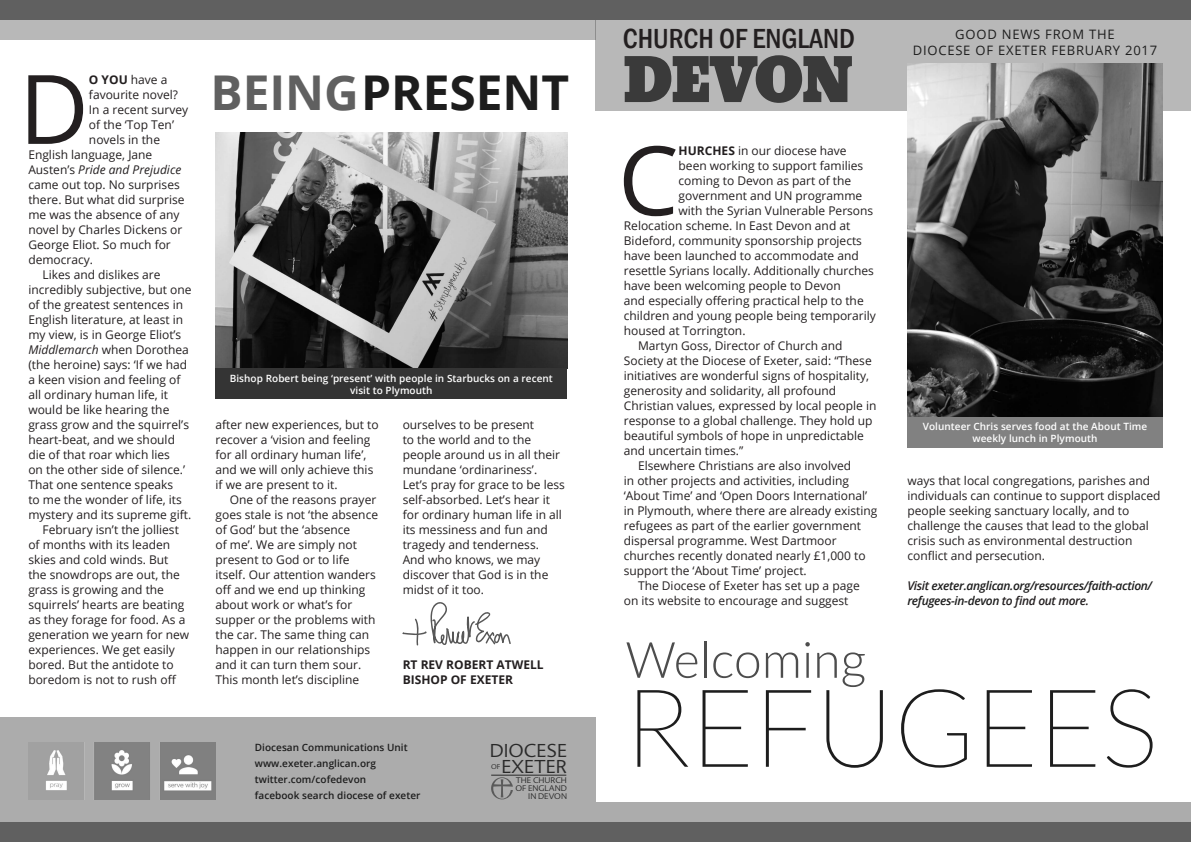
<style>
.page{position:relative;width:1191px;height:842px;background:#fff}
.page>*{position:absolute;margin:0;border:0;box-sizing:border-box;transform-origin:0 0}
.t1{font:100 109px "Lato";color:#1d1d1d}
.t2{font:96px "Open Sans";color:#231f20}
.t3{font:58px "Bevan";letter-spacing:-.05em;color:#3a3a3a}
.t4{font:300 50px "Lato";color:#4d4d4d}
.t5{font:700 47.9px "Open Sans";color:#1d1d1d}
.t6{font:500 condensed 28.4px "Franklin Gothic";color:#231f20}
.t7{font:300 18.2px "Advert OT";color:#292929}
.t8{font:13px/16px "Open Sans";letter-spacing:.06em;color:#1d1d1d;text-align:center}
.t9{font:12px/15px "Open Sans";color:#231f20}
.t10{font:italic 600 12px/15px "Open Sans";letter-spacing:-.03em;color:#1d1d1d}
.t11{font:700 12px/15px "Open Sans";color:#231f20}
.t12{font:italic 12px "Open Sans";color:#231f20}
.t13{font:600 10px/12px "Open Sans";letter-spacing:.005em;color:#fff;text-align:center}
.t14{font:600 10px/15.7px "Open Sans";letter-spacing:.005em;color:#1d1d1d}
.t15{font:300 8px/7.9px "Advert OT";color:#292929;text-align:right}
.t16{font:300 6.7px "Advert OT";color:#292929}
.s1{font-weight:700}
.s2{font-style:normal}
.s3{font-style:italic}
.s4{color:#606060}
.s5{color:#231f20}
</style>
<div class="page">
<div style="left:595px;top:802px;width:596px;height:20px;background:#acacac"></div>
<div style="left:595px;top:822px;width:596px;height:20px;background:#606060"></div>
<div style="left:595px;top:20px;width:596px;height:91px;background:#b8b8b8"></div>
<div style="left:595px;top:0;width:596px;height:20px;background:#606060"></div>
<div style="left:907px;top:417px;width:255px;height:31px;background:#818181"></div>
<img style="left:907px;top:63px;width:255px;height:354px">
<div style="left:0;top:717px;width:595px;height:105px;background:#acacac"></div>
<svg style="left:491px;top:777px;width:22px;height:22px"></svg>
<hr style="left:491px;top:775px;width:75px;height:1px;background:#292929">
<div style="left:0;top:0;width:595px;height:20px;background:#606060"></div>
<img style="left:28px;top:743px;width:188px;height:56px">
<div style="left:0;top:822px;width:595px;height:20px;background:#606060"></div>
<div style="left:0;top:20px;width:595px;height:20px;background:#b8b8b8"></div>
<img style="left:215px;top:132px;width:352px;height:236px">
<div style="left:215px;top:368px;width:352px;height:31px;background:#343434"></div>
<svg style="left:403px;top:602px;width:108px;height:43px"></svg>
<h2 class="t2" style="left:19px;top:43px;width:72px">D</h2>
<p class="t9" style="left:89px;top:72px;width:80px"><span class="s1">O YOU</span> have a</p>
<p class="t9" style="left:89px;top:87px;width:90px">favourite novel?</p>
<p class="t9" style="left:89px;top:102px;width:101px">In a recent survey</p>
<p class="t9" style="left:89px;top:117px;width:87px">of the ‘Top Ten’</p>
<p class="t9" style="left:89px;top:132px;width:73px">novels in the</p>
<p class="t9" style="left:28px;top:147px;width:125px">English language, Jane</p>
<p class="t12" style="left:28px;top:161px;width:154px"><span class="s2">Austen’s</span> Pride and Prejudice</p>
<p class="t9" style="left:28px;top:177px;width:153px">came out top. No surprises</p>
<p class="t9" style="left:28px;top:192px;width:158px">there. But what did surprise</p>
<p class="t9" style="left:28px;top:207px;width:153px">me was the absence of any</p>
<p class="t9" style="left:28px;top:222px;width:156px">novel by Charles Dickens or</p>
<p class="t9" style="left:28px;top:237px;width:144px">George Eliot. So much for</p>
<p class="t9" style="left:28px;top:252px;width:66px">democracy.</p>
<p class="t9" style="left:43px;top:267px;width:120px">Likes and dislikes are</p>
<p class="t9" style="left:28px;top:282px;width:165px">incredibly subjective, but one</p>
<p class="t9" style="left:28px;top:297px;width:156px">of the greatest sentences in</p>
<p class="t9" style="left:28px;top:312px;width:156px">English literature, at least in</p>
<p class="t9" style="left:28px;top:327px;width:154px">my view, is in George Eliot’s</p>
<p class="t9" style="left:28px;top:342px;width:162px"><span class="s3">Middlemarch</span> when Dorothea</p>
<p class="t9" style="left:28px;top:357px;width:160px">(the heroine) says: ‘If we had</p>
<p class="t9" style="left:28px;top:372px;width:154px">a keen vision and feeling of</p>
<p class="t9" style="left:28px;top:387px;width:141px">all ordinary human life, it</p>
<p class="t9" style="left:28px;top:402px;width:143px">would be like hearing the</p>
<p class="t9" style="left:28px;top:417px;width:162px">grass grow and the squirrel’s</p>
<p class="t9" style="left:28px;top:432px;width:148px">heart-beat, and we should</p>
<p class="t9" style="left:28px;top:447px;width:143px">die of that roar which lies</p>
<p class="t9" style="left:28px;top:462px;width:158px">on the other side of silence.’</p>
<p class="t9" style="left:28px;top:477px;width:146px">That one sentence speaks</p>
<p class="t9" style="left:28px;top:492px;width:155px">to me the wonder of life, its</p>
<p class="t9" style="left:28px;top:507px;width:164px">mystery and its supreme gift.</p>
<p class="t9" style="left:43px;top:522px;width:138px">February isn’t the jolliest</p>
<p class="t9" style="left:28px;top:537px;width:143px">of months with its leaden</p>
<p class="t9" style="left:28px;top:552px;width:142px">skies and cold winds. But</p>
<p class="t9" style="left:28px;top:567px;width:153px">the snowdrops are out, the</p>
<p class="t9" style="left:28px;top:582px;width:137px">grass is growing and the</p>
<p class="t9" style="left:28px;top:597px;width:158px">squirrels’ hearts are beating</p>
<p class="t9" style="left:28px;top:612px;width:159px">as they forage for food. As a</p>
<p class="t9" style="left:28px;top:627px;width:162px">generation we yearn for new</p>
<p class="t9" style="left:28px;top:642px;width:148px">experiences. We get easily</p>
<p class="t9" style="left:28px;top:657px;width:147px">bored. But the antidote to</p>
<p class="t9" style="left:28px;top:672px;width:149px">boredom is not to rush off</p>
<h3 class="t5" style="left:210px;top:59px;width:360px"><span class="s4">BEING</span>PRESENT</h3>
<p class="t13" style="left:230px;top:372px;width:324px">Bishop Robert being ‘present’ with people in Starbucks on a recent visit to Plymouth</p>
<p class="t9" style="left:215px;top:417px;width:165px">after new experiences, but to recover a ‘vision and feeling for all ordinary human life’, and we will only achieve this if we are present to it.</p>
<p class="t9" style="left:215px;top:492px;width:164px;text-indent:14px">One of the reasons prayer goes stale is not ‘the absence of God’ but the ‘absence<br>of me’. We are simply not present to God or to life itself. Our attention wanders off and we end up thinking about work or what’s for supper or the problems with the car. The same thing can happen in our relationships and it can turn them sour.<br>This month let’s discipline</p>
<p class="t9" style="left:403px;top:417px;width:164px">ourselves to be present<br>to the world and to the people around us in all their mundane ‘ordinariness’.<br>Let’s pray for grace to be less self-absorbed. Let’s hear it for ordinary human life in all its messiness and fun and tragedy and tenderness.<br>And who knows, we may discover that God is in the midst of it too.</p>
<p class="t11" style="left:403px;top:657px;width:142px">RT REV ROBERT ATWELL<br>BISHOP OF EXETER</p>
<p class="t14" style="left:255px;top:740px;width:167px">Diocesan Communications Unit www.exeter.anglican.org twitter.com/cofedevon<br>facebook search diocese of exeter</p>
<h3 class="t7" style="left:490px;top:740px;width:79px">DIOCESE</h3>
<p class="t16" style="left:491px;top:762px;width:11px">OF</p>
<h3 class="t7" style="left:501px;top:756px;width:67px">EXETER</h3>
<p class="t15" style="left:515px;top:776px;width:53px">THE CHURCH<br>OF ENGLAND<br>IN DEVON</p>
<h3 class="t6" style="left:622px;top:20px;width:234px">CHURCH OF ENGLAND</h3>
<p class="t8" style="left:912px;top:25px;width:246px">GOOD NEWS FROM THE<br>DIOCESE OF EXETER FEBRUARY 2017</p>
<h3 class="t3" style="left:622px;top:34px;width:233px">DEVON</h3>
<h2 class="t2" style="left:618px;top:115px;width:62px">C</h2>
<p class="t9" style="left:678px;top:143px;width:170px"><span class="s1">HURCHES</span> in our diocese have</p>
<p class="t9" style="left:678px;top:158px;width:186px">been working to support families</p>
<p class="t9" style="left:678px;top:173px;width:174px">coming to Devon as part of the</p>
<p class="t9" style="left:678px;top:188px;width:185px">government and UN programme</p>
<p class="t9" style="left:678px;top:203px;width:196px">with the Syrian Vulnerable Persons</p>
<p class="t9" style="left:624px;top:218px;width:228px">Relocation scheme. In East Devon and at</p>
<p class="t9" style="left:624px;top:233px;width:240px">Bideford, community sponsorship projects</p>
<p class="t9" style="left:624px;top:248px;width:236px">have been launched to accommodate and</p>
<p class="t9" style="left:624px;top:263px;width:252px">resettle Syrians locally. Additionally churches</p>
<p class="t9" style="left:624px;top:278px;width:218px">have been welcoming people to Devon</p>
<p class="t9" style="left:624px;top:293px;width:241px">and especially offering practical help to the</p>
<p class="t9" style="left:624px;top:308px;width:253px">children and young people being temporarily</p>
<p class="t9" style="left:624px;top:323px;width:123px">housed at Torrington.</p>
<p class="t9" style="left:638px;top:338px;width:206px">Martyn Goss, Director of Church and</p>
<p class="t9" style="left:624px;top:353px;width:249px">Society at the Diocese of Exeter, said: “These</p>
<p class="t9" style="left:624px;top:368px;width:247px">initiatives are wonderful signs of hospitality,</p>
<p class="t9" style="left:624px;top:383px;width:214px">generosity and solidarity, all profound</p>
<p class="t9" style="left:624px;top:398px;width:254px">Christian values, expressed by local people in</p>
<p class="t9" style="left:624px;top:413px;width:250px">response to a global challenge. They hold up</p>
<p class="t9" style="left:624px;top:428px;width:242px">beautiful symbols of hope in unpredictable</p>
<p class="t9" style="left:624px;top:443px;width:121px">and uncertain times.”</p>
<p class="t9" style="left:638px;top:458px;width:215px">Elsewhere Christians are also involved</p>
<p class="t9" style="left:624px;top:473px;width:227px">in other projects and activities, including</p>
<p class="t9" style="left:624px;top:488px;width:245px">‘About Time’ and ‘Open Doors International’</p>
<p class="t9" style="left:624px;top:503px;width:255px">in Plymouth, where there are already existing</p>
<p class="t9" style="left:624px;top:518px;width:239px">refugees as part of the earlier government</p>
<p class="t9" style="left:624px;top:533px;width:214px">dispersal programme. West Dartmoor</p>
<p class="t9" style="left:624px;top:548px;width:243px">churches recently donated nearly £1,000 to</p>
<p class="t9" style="left:624px;top:563px;width:184px">support the ‘About Time’ project.</p>
<p class="t9" style="left:638px;top:578px;width:223px">The Diocese of Exeter has set up a page</p>
<p class="t9" style="left:624px;top:593px;width:226px">on its website to encourage and suggest</p>
<p class="t13" style="left:922px;top:420px;width:226px">Volunteer Chris serves food at the About Time weekly lunch in Plymouth</p>
<p class="t9" style="left:907px;top:473px;width:255px">ways that local congregations, parishes and individuals can continue to support displaced people seeking sanctuary locally, and to challenge the causes that lead to the global crisis such as environmental destruction conflict and persecution.</p>
<p class="t10" style="left:907px;top:578px;width:246px"><span class="s5">Visit</span> exeter.anglican.org/resources/faith-action/ refugees-in-devon <span class="s5">to find out more.</span></p>
<h3 class="t4" style="left:625px;top:625px;width:242px">Welcoming</h3>
<h1 class="t1" style="left:625px;top:653px;width:535px">REFUGEES</h1>
</div>
